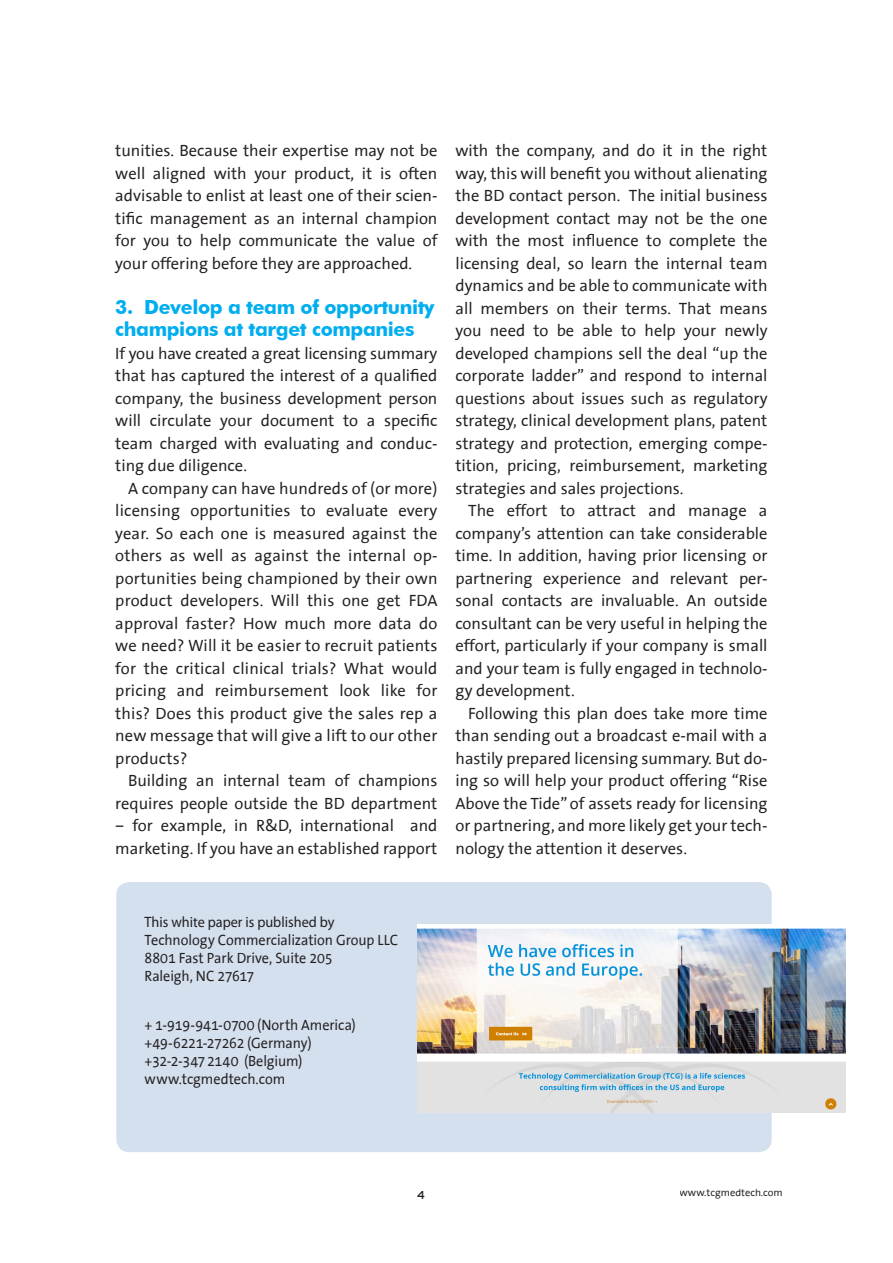
<style>
.page{position:relative;width:893px;height:1263px;background:#fff}
.page>*{position:absolute;margin:0;border:0;box-sizing:border-box;transform-origin:0 0}
.t1{font:700 19.5px/22.5px "Futura BT";letter-spacing:-.02em;color:#00aeef}
.t2{font:16.5px/22.5px "The Sans Office";color:#231f20;text-align:justify}
._99_Impressum{font:15px/18px "The Sans Office";letter-spacing:-.01em;color:#231f20;scale:.95 1}
._03_Head_12_grün{font:15px/18px "The Sans Office";letter-spacing:-.005em;color:#231f20;scale:.95 1}
._04_intro_Haupt{font:12px "Q Type Cond";color:#231f20}
._04_intro_Haupt-2{font:10.5px "The Sans Office";color:#231f20}
.s1{font-family:"Myriad Pro"}
</style>
<div class="page">
<div style="left:116px;top:882px;width:656px;height:270px;background:#d4e0ee;border-radius:13px"></div>
<img style="left:418px;top:924px;width:428px;height:188px">
<p class="t2" style="left:115px;top:140px;width:324px">tunities. Because their expertise may not be well aligned with your product, it is often advisable to enlist at least one of their scien&shy;tific management as an internal champion for you to help communicate the value of your offering before they are approached.</p>
<p class="t1" style="left:115px;top:295px;width:321px">3. Develop a team of opportunity champions at target companies</p>
<p class="t2" style="left:115px;top:342px;width:324px">If you have created a great licensing summary that has captured the interest of a qualified company, the business development person will circulate your document to a specific team charged with evaluating and conduc&shy;ting due diligence.</p>
<p class="t2" style="left:115px;top:477px;width:324px;text-indent:13px">A company can have hundreds of (or more) licensing opportunities to evaluate every year. So each one is measured against the others as well as against the internal op&shy;portunities being championed by their own product developers. Will this one get FDA approval faster? How much more data do we need? Will it be easier to recruit patients for the critical clinical trials? What would pricing and reimbursement look like for this? Does this product give the sales rep a new message that will give a lift to our other products?</p>
<p class="t2" style="left:115px;top:770px;width:324px;text-align:right">Building an internal team of champions requires people outside the BD department</p>
<p class="t2" style="left:115px;top:815px;width:324px">– for example, in R&amp;D, international and marketing. If you have an established rapport</p>
<p class="t2" style="left:455px;top:140px;width:314px">with the company, and do it in the right way, this will benefit you without alienating the BD contact person. The initial business development contact may not be the one with the most influence to complete the licensing deal, so learn the internal team dynamics and be able to communicate with all members on their terms. That means you need to be able to help your newly developed champions sell the deal “up the corporate ladder” and respond to internal questions about issues such as regulatory strategy, clinical development plans, patent strategy and protection, emerging compe&shy;tition, pricing, reimbursement, marketing strategies and sales projections.</p>
<p class="t2" style="left:455px;top:500px;width:314px;text-indent:13px">The effort to attract and manage a company’s attention can take considerable time. In addition, having prior licensing or partnering experience and relevant per&shy;sonal contacts are invaluable. An outside consultant can be very useful in helping the effort, particularly if your company is small and your team is fully engaged in technolo&shy;gy development.</p>
<p class="t2" style="left:455px;top:702px;width:314px;text-indent:13px">Following this plan does take more time than sending out a broadcast e-mail with a hastily prepared licensing summary. But do&shy;ing so will help your product offering “Rise Above the Tide” of assets ready for licensing or partnering, and more likely get your tech&shy;nology the attention it deserves.</p>
<p class="_99_Impressum" style="left:145px;top:913px;width:268px"><span class="s1">This white paper is published by<br></span>Technology Commercialization Group LLC<br>8801 Fast Park Drive, Suite 205<br>Raleigh, NC 27617</p>
<p class="_03_Head_12_grün" style="left:145px;top:1016px;width:224px">+ 1-919-941-0700 (North America) +49-6221-27262 (Germany)</p>
<p class="_03_Head_12_grün" style="left:145px;top:1052px;width:167px">+32-2-3472140 (Belgium)</p>
<p class="_03_Head_12_grün" style="left:145px;top:1070px;width:149px">www.tcgmedtech.com</p>
<p class="_04_intro_Haupt" style="left:417px;top:1187px;width:10px">4</p>
<p class="_04_intro_Haupt-2" style="left:679px;top:1187px;width:105px">www.tcgmedtech.com</p>
</div>
